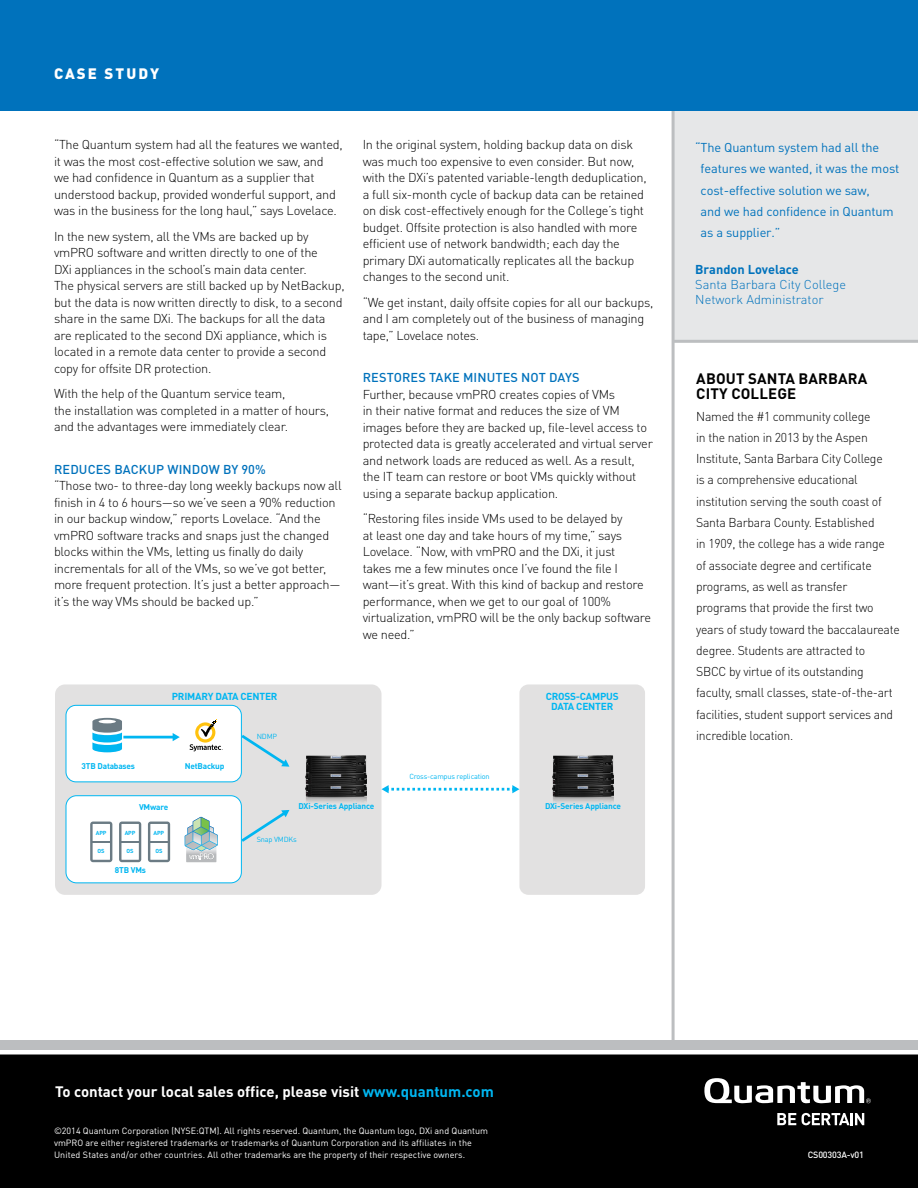
<style>
.page{position:relative;width:918px;height:1188px;background:#fff}
.page>*{position:absolute;margin:0;border:0;box-sizing:border-box;transform-origin:0 0}
.t1{font:700 15px "DIN Pro";color:#fff}
.t2{font:700 15px/15px "DIN Pro";letter-spacing:.01em;color:#000}
.t3{font:900 15px "DIN Pro";letter-spacing:.14em;color:#fff}
.t4{font:300 12.75px/16.5px "DIN Pro";letter-spacing:-.02em;color:#000}
.t5{font:300 12.75px/21.3px "DIN Pro";letter-spacing:-.02em;color:#000;scale:.96 1}
.t6{font:12.75px/21.3px "DIN Pro";letter-spacing:-.01em;color:#0072bc}
.t7{font:500 12.75px "DIN Pro";letter-spacing:.01em;color:#0072bc}
.t8{font:300 12.75px/15px "DIN Pro";color:#0072bc}
.t9{font:700 12.75px "DIN Pro";color:#0072bc}
.t10{font:700 10.05px/10.1px "DIN Pro";letter-spacing:-.02em;color:#00b6f1;text-align:center}
.t11{font:9px/12px "DIN Pro";color:#fff}
.t12{font:500 9px "DIN Pro";letter-spacing:-.02em;color:#fff}
.t13{font:700 8.25px "DIN Pro";letter-spacing:-.02em;color:#00b6f1}
.t14{font:7.35px "DIN Pro";letter-spacing:-.02em;color:#00b6f1}
.t15{font:700 5.7px "DIN Pro";letter-spacing:-.02em;color:#00b6f1}
.s1{color:#00b6f1}
</style>
<div class="page">
<div style="left:673px;top:94px;width:245px;height:247px;background:#e6e7e8"></div>
<hr style="left:673px;top:340px;width:245px;height:3px;background:#bcbec0">
<hr style="left:672px;top:103px;width:3px;height:968px;background:#bcbec0">
<div style="left:0;top:0;width:918px;height:111px;background:#0072bc"></div>
<div style="left:0;top:1040px;width:918px;height:34px;background:#bcbec0"></div>
<div style="left:0;top:1053px;width:918px;height:135px;background:#000"></div>
<hr style="left:0;top:1050px;width:918px;height:4px;background:#fff">
<svg style="left:777px;top:1113px;width:19px;height:12px"></svg>
<svg style="left:802px;top:1113px;width:62px;height:12px"></svg>
<svg style="left:704px;top:1078px;width:167px;height:25px"></svg>
<div style="left:55px;top:684px;width:327px;height:211px;background:#e2e1e1;border-radius:10px"></div>
<div style="left:66px;top:705px;width:175px;height:77px;background:#fff;border-radius:10px"></div>
<div style="left:66px;top:705px;width:176px;height:77px;border:1px solid #00b6f1;border-radius:10px"></div>
<div style="left:66px;top:796px;width:175px;height:87px;background:#fff;border-radius:11px"></div>
<div style="left:66px;top:795px;width:176px;height:88px;border:1px solid #00b6f1;border-radius:11px"></div>
<div style="left:519px;top:684px;width:126px;height:211px;background:#e2e1e1;border-radius:9px"></div>
<img style="left:552px;top:756px;width:61px;height:47px">
<img style="left:306px;top:756px;width:61px;height:47px">
<svg style="left:382px;top:785px;width:137px;height:8px"></svg>
<svg style="left:90px;top:822px;width:22px;height:40px"></svg>
<svg style="left:119px;top:822px;width:22px;height:40px"></svg>
<hr style="left:120px;top:841px;width:20px;height:2px;background:#6b7b84">
<svg style="left:148px;top:822px;width:22px;height:40px"></svg>
<hr style="left:149px;top:841px;width:20px;height:2px;background:#6b7b84">
<svg style="left:185px;top:817px;width:33px;height:45px"></svg>
<svg style="left:92px;top:718px;width:30px;height:34px"></svg>
<hr style="left:123px;top:736px;width:51px;height:2px;background:#00b6f1">
<svg style="left:173px;top:733px;width:7px;height:8px"></svg>
<svg style="left:240px;top:732px;width:49px;height:35px"></svg>
<svg style="left:240px;top:809px;width:49px;height:35px"></svg>
<svg style="left:189px;top:719px;width:34px;height:32px"></svg>
<p class="t3" style="left:54px;top:61px;width:107px">CASE STUDY</p>
<p class="t4" style="left:54px;top:135px;width:290px">“The Quantum system had all the features we wanted, it was the most cost-effective solution we saw, and<br>we had confidence in Quantum as a supplier that understood backup, provided wonderful support, and was in the business for the long haul,” says Lovelace.</p>
<p class="t4" style="left:54px;top:227px;width:292px">In the new system, all the VMs are backed up by vmPRO software and written directly to one of the<br>DXi appliances in the school’s main data center.<br>The physical servers are still backed up by NetBackup, but the data is now written directly to disk, to a second share in the same DXi. The backups for all the data are replicated to the second DXi appliance, which is located in a remote data center to provide a second copy for offsite DR protection.</p>
<p class="t4" style="left:54px;top:384px;width:277px">With the help of the Quantum service team,<br>the installation was completed in a matter of hours, and the advantages were immediately clear.</p>
<p class="t7" style="left:54px;top:459px;width:213px">REDUCES BACKUP WINDOW BY 90%</p>
<p class="t4" style="left:54px;top:476px;width:289px">“Those two- to three-day long weekly backups now all finish in 4 to 6 hours—so we’ve seen a 90% reduction in our backup window,” reports Lovelace. “And the vmPRO software tracks and snaps just the changed blocks within the VMs, letting us finally do daily incrementals for all of the VMs, so we’ve got better, more frequent protection. It’s just a better approach— it’s the way VMs should be backed up.”</p>
<p class="t4" style="left:363px;top:135px;width:286px">In the original system, holding backup data on disk was much too expensive to even consider. But now, with the DXi’s patented variable-length deduplication, a full six-month cycle of backup data can be retained on disk cost-effectively enough for the College’s tight budget. Offsite protection is also handled with more efficient use of network bandwidth; each day the primary DXi automatically replicates all the backup changes to the second unit.</p>
<p class="t4" style="left:363px;top:293px;width:292px">“We get instant, daily offsite copies for all our backups, and I am completely out of the business of managing tape,” Lovelace notes.</p>
<p class="t7" style="left:363px;top:367px;width:219px">RESTORES TAKE MINUTES NOT DAYS</p>
<p class="t4" style="left:363px;top:385px;width:292px">Further, because vmPRO creates copies of VMs<br>in their native format and reduces the size of VM images before they are backed up, file-level access to protected data is greatly accelerated and virtual server and network loads are reduced as well. As a result, the IT team can restore or boot VMs quickly without using a separate backup application.</p>
<p class="t4" style="left:363px;top:509px;width:290px">“Restoring files inside VMs used to be delayed by<br>at least one day and take hours of my time,” says Lovelace. “Now, with vmPRO and the DXi, it just<br>takes me a few minutes once I’ve found the file I want—it’s great. With this kind of backup and restore performance, when we get to our goal of 100% virtualization, vmPRO will be the only backup software we need.”</p>
<p class="t10" style="left:172px;top:690px;width:107px">PRIMARY DATA CENTER</p>
<p class="t10" style="left:546px;top:690px;width:74px">CROSS-CAMPUS<br>DATA CENTER</p>
<p class="t13" style="left:82px;top:759px;width:55px">3TB Databases</p>
<p class="t13" style="left:185px;top:759px;width:41px">NetBackup</p>
<p class="t14" style="left:257px;top:730px;width:22px">NDMP</p>
<p class="t14" style="left:409px;top:770px;width:82px">Cross-campus replication</p>
<p class="t15" style="left:96px;top:828px;width:12px">APP</p>
<p class="t15" style="left:98px;top:846px;width:9px">OS</p>
<p class="t13" style="left:139px;top:800px;width:31px">VMware</p>
<p class="t13" style="left:298px;top:799px;width:77px">DXi-Series Appliance</p>
<p class="t13" style="left:545px;top:799px;width:77px">DXi-Series Appliance</p>
<p class="t15" style="left:125px;top:828px;width:12px">APP</p>
<p class="t15" style="left:127px;top:846px;width:9px">OS</p>
<p class="t15" style="left:154px;top:828px;width:12px">APP</p>
<p class="t15" style="left:155px;top:846px;width:9px">OS</p>
<p class="t13" style="left:115px;top:864px;width:33px">8TB VMs</p>
<p class="t14" style="left:257px;top:834px;width:42px">Snap VMDKs</p>
<p class="t6" style="left:701px;top:136px;width:200px;text-indent:-5px">“The Quantum system had all the features we wanted, it was the most cost-effective solution we saw,<br>and we had confidence in Quantum as a supplier.”</p>
<p class="t9" style="left:695px;top:258px;width:105px">Brandon Lovelace</p>
<p class="t8" style="left:695px;top:275px;width:152px">Santa Barbara City College<br>Network Administrator</p>
<p class="t2" style="left:696px;top:370px;width:173px">ABOUT SANTA BARBARA<br>CITY COLLEGE</p>
<p class="t5" style="left:696px;top:404px;width:214px">Named the #1 community college<br>in the nation in 2013 by the Aspen Institute, Santa Barbara City College<br>is a comprehensive educational institution serving the south coast of Santa Barbara County. Established<br>in 1909, the college has a wide range<br>of associate degree and certificate programs, as well as transfer programs that provide the first two years of study toward the baccalaureate degree. Students are attracted to<br>SBCC by virtue of its outstanding faculty, small classes, state-of-the-art facilities, student support services and incredible location.</p>
<p class="t1" style="left:55px;top:1079px;width:440px">To contact your local sales office, please visit <span class="s1">www.quantum.com</span></p>
<p class="t11" style="left:54px;top:1124px;width:436px">©2014 Quantum Corporation (NYSE:QTM). All rights reserved. Quantum, the Quantum logo, DXi and Quantum vmPRO are either registered trademarks or trademarks of Quantum Corporation and its affiliates in the<br>United States and/or other countries. All other trademarks are the property of their respective owners.</p>
<p class="t12" style="left:808px;top:1147px;width:58px">CS00303A-v01</p>
</div>
